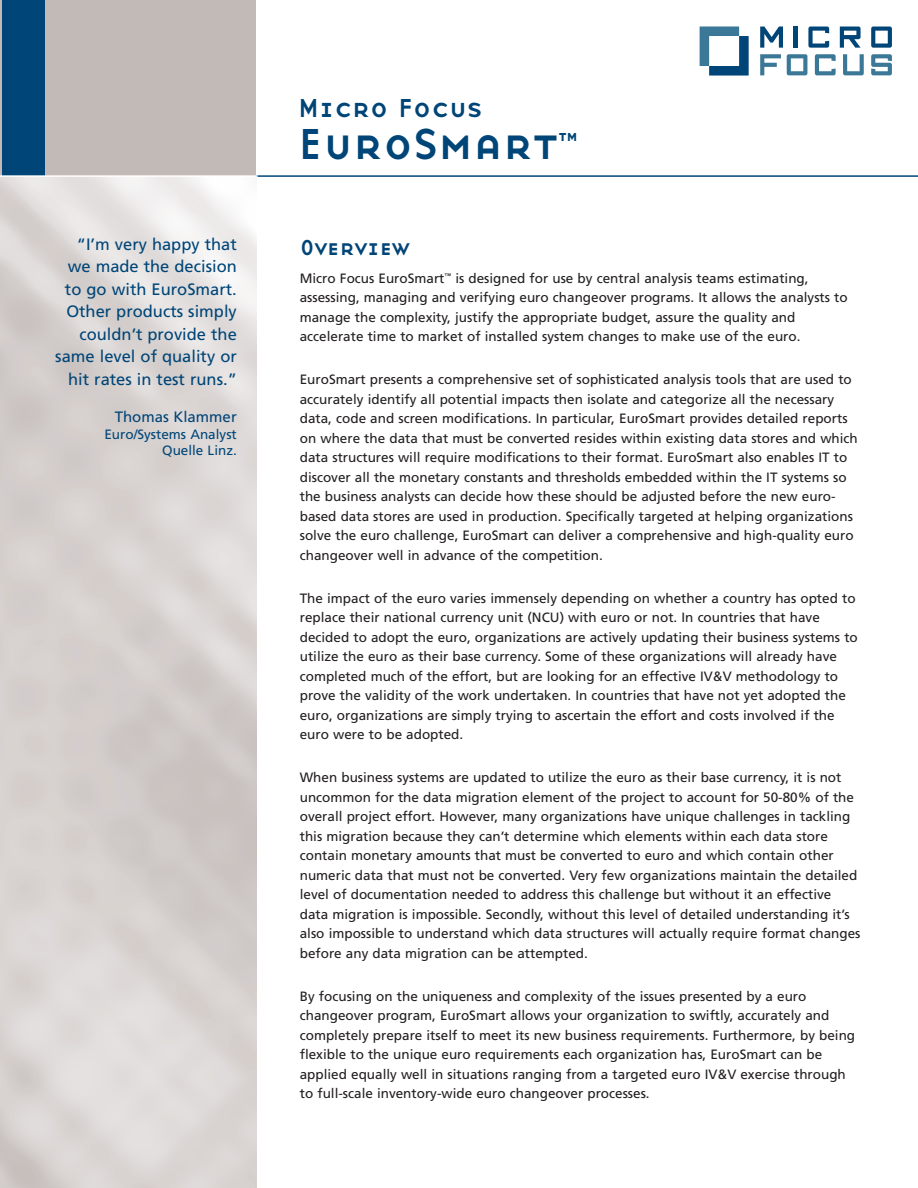
<style>
.page{position:relative;width:918px;height:1188px;background:#fff}
.page>*{position:absolute;margin:0;border:0;box-sizing:border-box;transform-origin:0 0}
.t1{font:45px "Base Nine Small Caps";color:#004577}
.t2{font:27px "Base Nine Small Caps";color:#004577}
.t3{font:22.5px "Base Nine Small Caps";color:#004577}
.t4{font:18px "Base Nine Small Caps";color:#004577}
.t5{font:16.5px/22.5px "Frutiger";color:#004577;text-align:right}
.t6{font:15px "Frutiger";color:#004577}
.t7{font:13.5px/19.5px "Frutiger";color:#231f20}
.t8{font:13.5px/16.2px "Frutiger";color:#004577;text-align:right}
</style>
<div class="page">
<div style="left:1px;top:0;width:255px;height:176px;background:#c2bab7"></div>
<hr style="left:256px;top:175px;width:662px;height:2px;background:#004577">
<div style="left:3px;top:0;width:42px;height:176px;background:#004577"></div>
<svg style="left:700px;top:26px;width:49px;height:50px"></svg>
<svg style="left:760px;top:27px;width:23px;height:21px"></svg>
<hr style="left:794px;top:27px;width:4px;height:21px;background:#004577">
<svg style="left:808px;top:27px;width:21px;height:21px"></svg>
<svg style="left:840px;top:27px;width:21px;height:21px"></svg>
<svg style="left:871px;top:27px;width:21px;height:21px"></svg>
<svg style="left:760px;top:54px;width:21px;height:21px"></svg>
<svg style="left:787px;top:54px;width:20px;height:21px"></svg>
<svg style="left:815px;top:54px;width:21px;height:21px"></svg>
<svg style="left:843px;top:54px;width:21px;height:21px"></svg>
<svg style="left:871px;top:54px;width:21px;height:21px"></svg>
<hr style="left:0;top:175px;width:258px;height:2px;background:#fff">
<p class="t5" style="left:55px;top:234px;width:183px">“I’m very happy that we made the decision to go with EuroSmart.<br>Other products simply couldn’t provide the same level of quality or hit rates in test runs.”</p>
<p class="t6" style="left:115px;top:411px;width:124px">Thomas Klammer</p>
<p class="t8" style="left:104px;top:427px;width:134px">Euro/Systems Analyst<br>Quelle Linz.</p>
<h2 class="t2" style="left:298px;top:92px;width:185px">Micro Focus</h2>
<h1 class="t1" style="left:298px;top:117px;width:261px">EuroSmart</h1>
<h3 class="t4" style="left:558px;top:129px;width:21px">™</h3>
<h3 class="t3" style="left:300px;top:234px;width:111px">Overview</h3>
<p class="t7" style="left:300px;top:269px;width:549px">Micro Focus EuroSmart<sup>™</sup> is designed for use by central analysis teams estimating, assessing, managing and verifying euro changeover programs. It allows the analysts to manage the complexity, justify the appropriate budget, assure the quality and accelerate time to market of installed system changes to make use of the euro.</p>
<p class="t7" style="left:300px;top:371px;width:560px">EuroSmart presents a comprehensive set of sophisticated analysis tools that are used to accurately identify all potential impacts then isolate and categorize all the necessary data, code and screen modifications. In particular, EuroSmart provides detailed reports on where the data that must be converted resides within existing data stores and which data structures will require modifications to their format. EuroSmart also enables IT to discover all the monetary constants and thresholds embedded within the IT systems so the business analysts can decide how these should be adjusted before the new euro&shy;based data stores are used in production. Specifically targeted at helping organizations solve the euro challenge, EuroSmart can deliver a comprehensive and high-quality euro changeover well in advance of the competition.</p>
<p class="t7" style="left:300px;top:589px;width:560px">The impact of the euro varies immensely depending on whether a country has opted to replace their national currency unit (NCU) with euro or not. In countries that have decided to adopt the euro, organizations are actively updating their business systems to utilize the euro as their base currency. Some of these organizations will already have completed much of the effort, but are looking for an effective IV&amp;V methodology to prove the validity of the work undertaken. In countries that have not yet adopted the euro, organizations are simply trying to ascertain the effort and costs involved if the euro were to be adopted.</p>
<p class="t7" style="left:300px;top:769px;width:562px">When business systems are updated to utilize the euro as their base currency, it is not uncommon for the data migration element of the project to account for 50-80% of the overall project effort. However, many organizations have unique challenges in tackling this migration because they can’t determine which elements within each data store contain monetary amounts that must be converted to euro and which contain other numeric data that must not be converted. Very few organizations maintain the detailed level of documentation needed to address this challenge but without it an effective data migration is impossible. Secondly, without this level of detailed understanding it’s also impossible to understand which data structures will actually require format changes before any data migration can be attempted.</p>
<p class="t7" style="left:300px;top:987px;width:557px">By focusing on the uniqueness and complexity of the issues presented by a euro changeover program, EuroSmart allows your organization to swiftly, accurately and completely prepare itself to meet its new business requirements. Furthermore, by being flexible to the unique euro requirements each organization has, EuroSmart can be applied equally well in situations ranging from a targeted euro IV&amp;V exercise through to full-scale inventory-wide euro changeover processes.</p>
</div>
